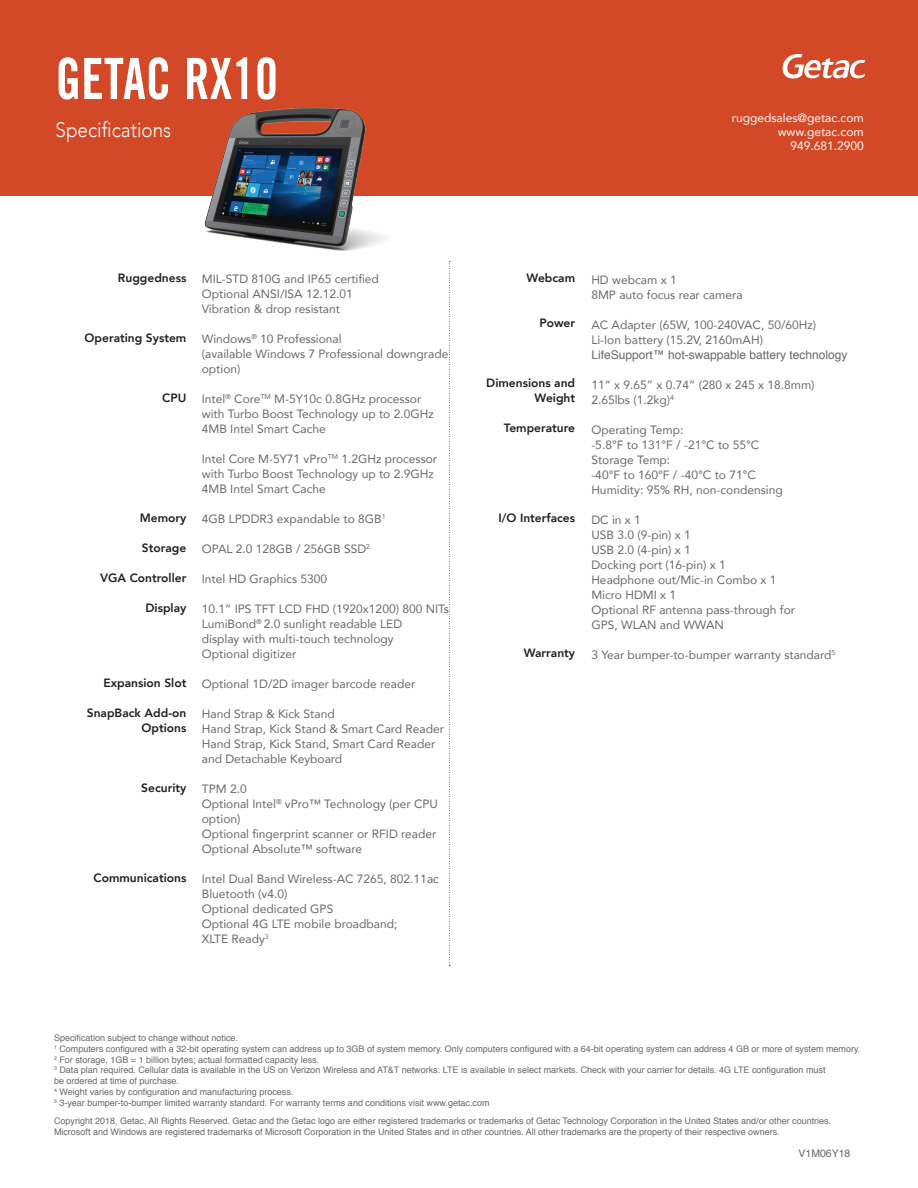
<style>
.page{position:relative;width:918px;height:1188px;background:#fff}
.page>*{position:absolute;margin:0;border:0;box-sizing:border-box;transform-origin:0 0}
.t1{font:57px "Trade Gothic Bold Cond Twenty";color:#fff;scale:.9 1}
.t2{font:300 21px "Avenir";color:#fff;scale:.9 1}
.t3{font:12px/15px "Avenir";color:#67686a}
.t4{font:800 12px/15px "Avenir";color:#231f20;text-align:right}
.t5{font:12px/14.4px "Avenir";color:#fff;text-align:right}
.t6{font:12px "Helvetica";color:#67686a}
.t7{font:10.5px "Helvetica";color:#67686a}
.t8{font:9px/10.8px "Helvetica";color:#67686a}
</style>
<div class="page">
<div style="left:0;top:0;width:918px;height:195px;background:#d34827"></div>
<svg style="left:783px;top:54px;width:82px;height:25px"></svg>
<svg style="left:449px;top:261px;width:1px;height:705px"></svg>
<img style="left:180px;top:107px;width:215px;height:144px">
<h1 class="t1" style="left:56px;top:44px;width:249px">GETAC RX10</h1>
<h2 class="t2" style="left:56px;top:117px;width:130px">Specifications</h2>
<p class="t5" style="left:732px;top:110px;width:133px">ruggedsales@getac.com www.getac.com<br>949.681.2900</p>
<p class="t4" style="left:118px;top:271px;width:70px">Ruggedness</p>
<p class="t4" style="left:85px;top:331px;width:103px">Operating System</p>
<p class="t4" style="left:162px;top:391px;width:26px">CPU</p>
<p class="t4" style="left:140px;top:511px;width:48px">Memory</p>
<p class="t4" style="left:142px;top:541px;width:46px">Storage</p>
<p class="t4" style="left:100px;top:571px;width:88px">VGA Controller</p>
<p class="t4" style="left:146px;top:601px;width:42px">Display</p>
<p class="t4" style="left:104px;top:676px;width:84px">Expansion Slot</p>
<p class="t4" style="left:87px;top:706px;width:101px">SnapBack Add-on<br>Options</p>
<p class="t4" style="left:141px;top:781px;width:47px">Security</p>
<p class="t4" style="left:94px;top:871px;width:94px">Communications</p>
<p class="t3" style="left:202px;top:271px;width:179px">MIL-STD 810G and IP65 certified<br>Optional ANSI/ISA 12.12.01<br>Vibration &amp; drop resistant</p>
<p class="t3" style="left:202px;top:331px;width:248px">Windows<sup>®</sup> 10 Professional<br>(available Windows 7 Professional downgrade option)</p>
<p class="t3" style="left:202px;top:391px;width:233px">Intel<sup>®</sup> Core<sup>TM</sup> M-5Y10c 0.8GHz processor with Turbo Boost Technology up to 2.0GHz<br>4MB Intel Smart Cache</p>
<p class="t3" style="left:202px;top:451px;width:237px">Intel Core M-5Y71 vPro<sup>TM</sup> 1.2GHz processor with Turbo Boost Technology up to 2.9GHz<br>4MB Intel Smart Cache</p>
<p class="t3" style="left:202px;top:511px;width:185px">4GB LPDDR3 expandable to 8GB<sup>1</sup></p>
<p class="t3" style="left:202px;top:541px;width:170px">OPAL 2.0 128GB / 256GB SSD<sup>2</sup></p>
<p class="t3" style="left:202px;top:571px;width:127px">Intel HD Graphics 5300</p>
<p class="t3" style="left:202px;top:601px;width:249px">10.1” IPS TFT LCD FHD (1920x1200) 800 NITs LumiBond<sup>®</sup> 2.0 sunlight readable LED<br>display with multi-touch technology<br>Optional digitizer</p>
<p class="t3" style="left:202px;top:676px;width:215px">Optional 1D/2D imager barcode reader</p>
<p class="t3" style="left:202px;top:706px;width:244px">Hand Strap &amp; Kick Stand<br>Hand Strap, Kick Stand &amp; Smart Card Reader<br>Hand Strap, Kick Stand, Smart Card Reader and Detachable Keyboard</p>
<p class="t3" style="left:202px;top:781px;width:238px">TPM 2.0<br>Optional Intel<sup>®</sup> vPro™ Technology (per CPU option)<br>Optional fingerprint scanner or RFID reader<br>Optional Absolute™ software</p>
<p class="t3" style="left:202px;top:871px;width:239px">Intel Dual Band Wireless-AC 7265, 802.11ac<br>Bluetooth (v4.0)<br>Optional dedicated GPS<br>Optional 4G LTE mobile broadband;<br>XLTE Ready<sup>3</sup></p>
<p class="t4" style="left:526px;top:271px;width:50px">Webcam</p>
<p class="t4" style="left:539px;top:316px;width:37px">Power</p>
<p class="t4" style="left:486px;top:376px;width:90px">Dimensions and<br>Weight</p>
<p class="t4" style="left:504px;top:421px;width:73px">Temperature</p>
<p class="t4" style="left:498px;top:511px;width:78px">I/O Interfaces</p>
<p class="t4" style="left:524px;top:646px;width:53px">Warranty</p>
<p class="t3" style="left:591px;top:272px;width:153px">HD webcam x 1<br>8MP auto focus rear camera</p>
<p class="t3" style="left:591px;top:317px;width:226px">AC Adapter (65W, 100-240VAC, 50/60Hz)<br>Li-Ion battery (15.2V, 2160mAH)</p>
<p class="t6" style="left:591px;top:346px;width:258px">LifeSupport™ hot-swappable battery technology</p>
<p class="t3" style="left:591px;top:377px;width:225px">11” x 9.65” x 0.74” (280 x 245 x 18.8mm)<br>2.65lbs (1.2kg)<sup>4</sup></p>
<p class="t3" style="left:591px;top:422px;width:193px">Operating Temp:<br>-5.8°F to 131°F / -21°C to 55°C<br>Storage Temp:<br>-40°F to 160°F / -40°C to 71°C<br>Humidity: 95% RH, non-condensing</p>
<p class="t3" style="left:591px;top:512px;width:205px">DC in x 1<br>USB 3.0 (9-pin) x 1<br>USB 2.0 (4-pin) x 1<br>Docking port (16-pin) x 1<br>Headphone out/Mic-in Combo x 1<br>Micro HDMI x 1<br>Optional RF antenna pass-through for<br>GPS, WLAN and WWAN</p>
<p class="t3" style="left:591px;top:647px;width:246px">3 Year bumper-to-bumper warranty standard<sup>5</sup></p>
<p class="t8" style="left:54px;top:1033px;width:808px">Specification subject to change without notice.<br><sup>1</sup> Computers configured with a 32-bit operating system can address up to 3GB of system memory. Only computers configured with a 64-bit operating system can address 4 GB or more of system memory.<br><sup>2</sup> For storage, 1GB = 1 billion bytes; actual formatted capacity less.<br><sup>3</sup> Data plan required. Cellular data is available in the US on Verizon Wireless and AT&amp;T networks. LTE is available in select markets. Check with your carrier for details. 4G LTE configuration must<br>be ordered at time of purchase.<br><sup>4</sup> Weight varies by configuration and manufacturing process.<br><sup>5</sup> 3-year bumper-to-bumper limited warranty standard. For warranty terms and conditions visit www.getac.com</p>
<p class="t8" style="left:54px;top:1116px;width:779px">Copyright 2018, Getac, All Rights Reserved. Getac and the Getac logo are either registered trademarks or trademarks of Getac Technology Corporation in the United States and/or other countries.<br>Microsoft and Windows are registered trademarks of Microsoft Corporation in the United States and in other countries. All other trademarks are the property of their respective owners.</p>
<p class="t7" style="left:799px;top:1146px;width:53px">V1M06Y18</p>
</div>
